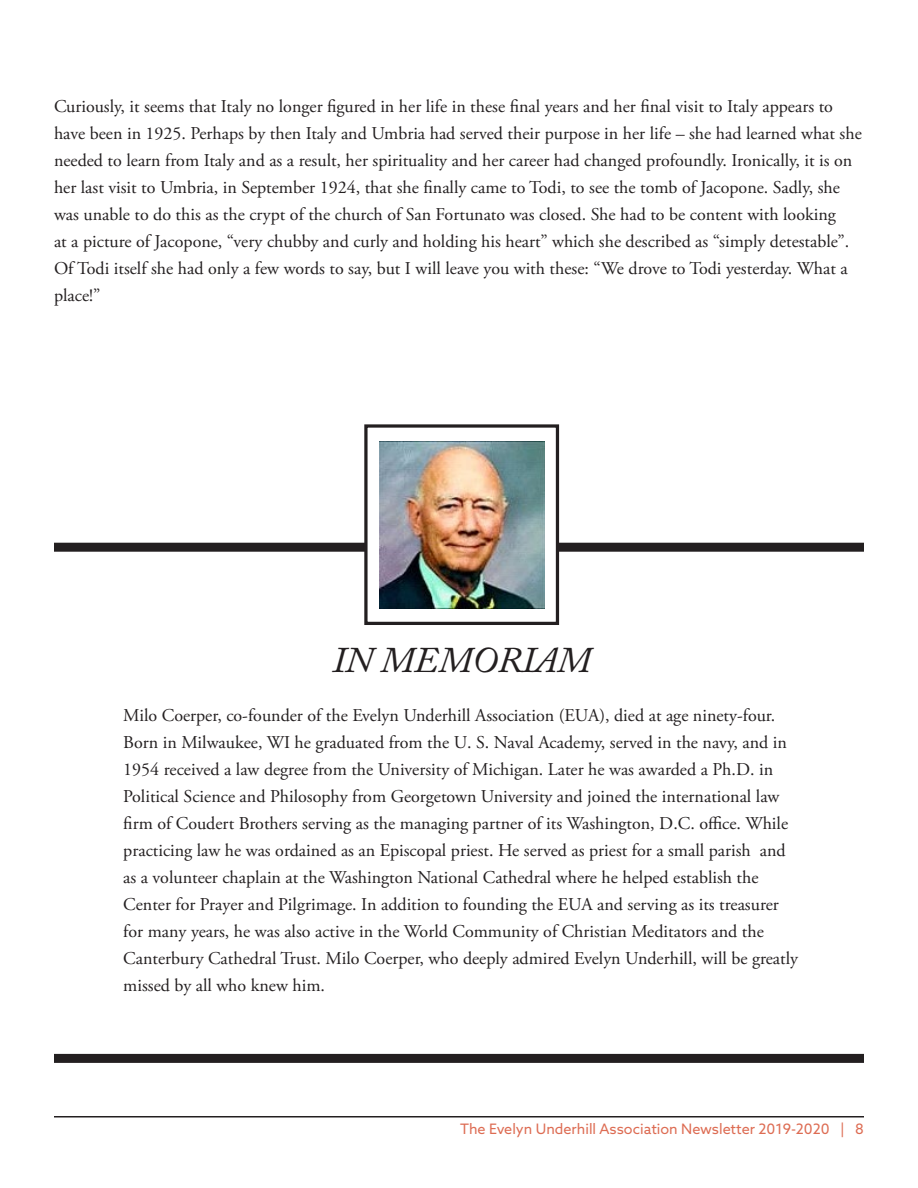
<style>
.page{position:relative;width:918px;height:1188px;background:#fff}
.page>*{position:absolute;margin:0;border:0;box-sizing:border-box;transform-origin:0 0}
.t1{font:italic 36px "Adobe Caslon Pro";color:#231f20}
.t2{font:18px/27px "Adobe Garamond Pro";color:#231f20}
.t3{font:14.4px "Azo Sans";color:#dd6c53}
</style>
<div class="page">
<hr style="left:54px;top:1116px;width:810px;height:2px;background:#231f20">
<div style="left:54px;top:543px;width:810px;height:9px;background:#231f20"></div>
<div style="left:54px;top:1054px;width:810px;height:9px;background:#231f20"></div>
<div style="left:366px;top:426px;width:191px;height:197px;background:#fff"></div>
<div style="left:364px;top:424px;width:195px;height:201px;border:3px solid #231f20"></div>
<img style="left:379px;top:442px;width:165px;height:166px">
<p class="t2" style="left:54px;top:93px;width:809px">Curiously, it seems that Italy no longer figured in her life in these final years and her final visit to Italy appears to have been in 1925. Perhaps by then Italy and Umbria had served their purpose in her life – she had learned what she needed to learn from Italy and as a result, her spirituality and her career had changed profoundly. Ironically, it is on her last visit to Umbria, in September 1924, that she finally came to Todi, to see the tomb of Jacopone. Sadly, she was unable to do this as the crypt of the church of San Fortunato was closed. She had to be content with looking<br>at a picture of Jacopone, “very chubby and curly and holding his heart” which she described as “simply detestable”.<br>Of Todi itself she had only a few words to say, but I will leave you with these: “We drove to Todi yesterday. What a place!”</p>
<p class="t1" style="left:332px;top:638px;width:260px">IN MEMORIAM</p>
<p class="t2" style="left:123px;top:702px;width:676px">Milo Coerper, co-founder of the Evelyn Underhill Association (EUA), died at age ninety-four.<br>Born in Milwaukee, WI he graduated from the U. S. Naval Academy, served in the navy, and in 1954 received a law degree from the University of Michigan. Later he was awarded a Ph.D. in Political Science and Philosophy from Georgetown University and joined the international law firm of Coudert Brothers serving as the managing partner of its Washington, D.C. office. While practicing law he was ordained as an Episcopal priest. He served as priest for a small parish and as a volunteer chaplain at the Washington National Cathedral where he helped establish the Center for Prayer and Pilgrimage. In addition to founding the EUA and serving as its treasurer for many years, he was also active in the World Community of Christian Meditators and the Canterbury Cathedral Trust. Milo Coerper, who deeply admired Evelyn Underhill, will be greatly missed by all who knew him.</p>
<p class="t3" style="left:460px;top:1120px;width:405px">The Evelyn Underhill Association Newsletter 2019-2020 | 8</p>
</div>
